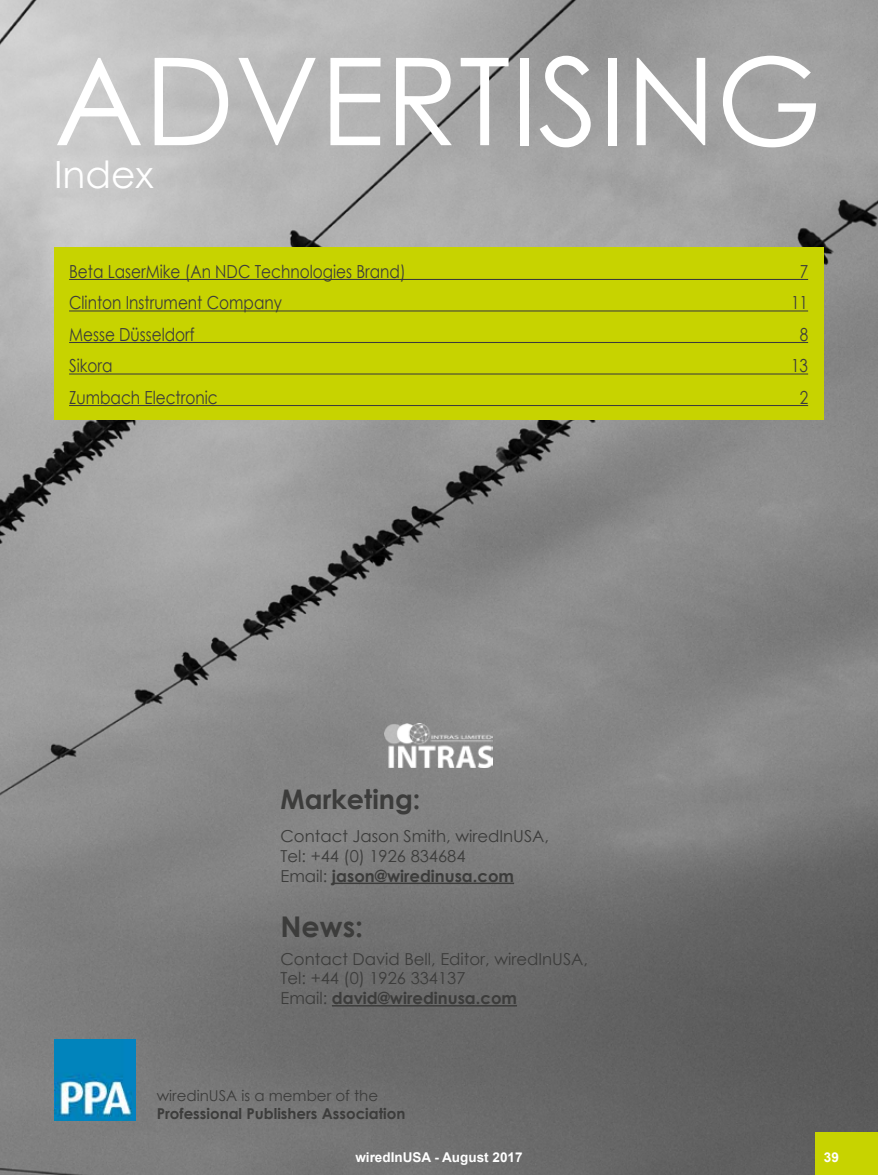
<style>
.page{position:relative;width:878px;height:1175px;background:#fff}
.page>*{position:absolute;margin:0;border:0;box-sizing:border-box;transform-origin:0 0}
.t1{font:121.5px "Century Gothic";color:#fff}
.t2{font:37.5px "Century Gothic";color:#fff}
.t3{font:700 28.5px "Century Gothic";color:#3c3c3b}
.t4{font:700 27px "Century Gothic";color:#3c3c3b}
.t5{font:18px "Century Gothic";color:#3c3c3b;scale:.85 1}
.t6{font:16.5px/19.8px "Century Gothic";color:#3c3c3b}
.t7{font:700 15px "Century Gothic";color:#3c3c3b}
.t8{font:15px "Century Gothic";color:#3c3c3b}
.t9{font:700 13.5px "Arial";color:#fff}
.s1{font-weight:700}
</style>
<div class="page">
<img style="left:0;top:0;width:878px;height:1174px">
<div style="left:54px;top:247px;width:770px;height:173px;background:#c7d300"></div>
<hr style="left:69px;top:279px;width:739px;height:1px;background:#3c3c3b">
<hr style="left:69px;top:310px;width:739px;height:1px;background:#3c3c3b">
<hr style="left:69px;top:342px;width:739px;height:1px;background:#3c3c3b">
<hr style="left:69px;top:373px;width:739px;height:1px;background:#3c3c3b">
<hr style="left:69px;top:405px;width:739px;height:1px;background:#3c3c3b">
<hr style="left:332px;top:882px;width:182px;height:2px;background:#3c3c3b">
<hr style="left:332px;top:1005px;width:185px;height:1px;background:#3c3c3b">
<img style="left:54px;top:1039px;width:82px;height:81px">
<img style="left:384px;top:723px;width:109px;height:45px">
<div style="left:815px;top:1132px;width:63px;height:42px;background:#c7d300"></div>
<h1 class="t1" style="left:54px;top:16px;width:769px">ADVERTISING</h1>
<h2 class="t2" style="left:54px;top:148px;width:101px">Index</h2>
<p class="t5" style="left:69px;top:259px;width:397px">Beta LaserMike (An NDC Technologies Brand)</p>
<p class="t5" style="left:799px;top:259px;width:11px">7</p>
<p class="t5" style="left:69px;top:290px;width:252px">Clinton Instrument Company</p>
<p class="t5" style="left:791px;top:290px;width:21px">11</p>
<p class="t5" style="left:69px;top:322px;width:149px">Messe Düsseldorf</p>
<p class="t5" style="left:799px;top:322px;width:11px">8</p>
<p class="t5" style="left:69px;top:353px;width:53px">Sikora</p>
<p class="t5" style="left:791px;top:353px;width:21px">13</p>
<p class="t5" style="left:69px;top:385px;width:176px">Zumbach Electronic</p>
<p class="t5" style="left:799px;top:385px;width:11px">2</p>
<h3 class="t4" style="left:280px;top:778px;width:141px">Marketing:</h3>
<p class="t6" style="left:280px;top:826px;width:270px">Contact Jason Smith, wiredInUSA,<br>Tel: +44 (0) 1926 834684<br>Email: <span class="s1">jason@wiredinusa.com</span></p>
<h3 class="t3" style="left:280px;top:905px;width:84px">News:</h3>
<p class="t6" style="left:280px;top:948px;width:309px">Contact David Bell, Editor, wiredInUSA,<br>Tel: +44 (0) 1926 334137<br>Email: <span class="s1">david@wiredinusa.com</span></p>
<p class="t8" style="left:157px;top:1085px;width:223px">wiredinUSA is a member of the</p>
<p class="t7" style="left:157px;top:1102px;width:250px">Professional Publishers Association</p>
<p class="t9" style="left:355px;top:1148px;width:169px">wiredInUSA - August 2017</p>
<p class="t9" style="left:824px;top:1148px;width:17px">39</p>
</div>
